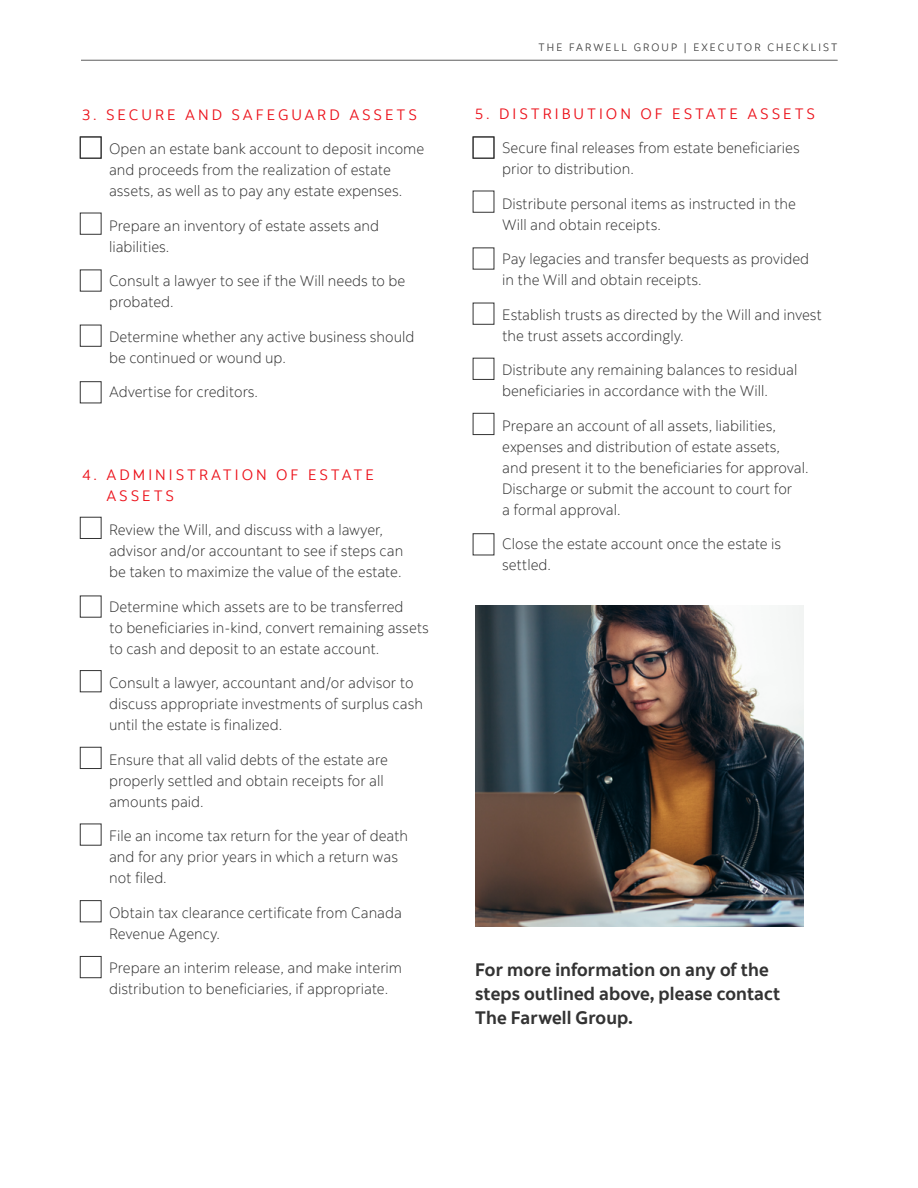
<style>
.page{position:relative;width:918px;height:1188px;background:#fff}
.page>*{position:absolute;margin:0;border:0;box-sizing:border-box;transform-origin:0 0}
.t1{font:700 18px/24px "Scotia";letter-spacing:.01em;color:#333}
.t2{font:300 15px/21px "Scotia";color:#333}
.t3{font:15px/21px "Scotia";letter-spacing:.2em;color:#ec111a}
.t4{font:300 10.5px "Scotia";letter-spacing:.2em;color:#5c5c5c}
</style>
<div class="page">
<hr style="left:81px;top:60px;width:757px;height:1px;background:#858585">
<img style="left:475px;top:606px;width:329px;height:321px">
<div style="left:80px;top:137px;width:22px;height:22px;border:1px solid #333"></div>
<div style="left:473px;top:137px;width:21px;height:22px;border:1px solid #333"></div>
<div style="left:80px;top:213px;width:22px;height:22px;border:1px solid #333"></div>
<div style="left:473px;top:191px;width:21px;height:22px;border:1px solid #333"></div>
<div style="left:80px;top:325px;width:22px;height:22px;border:1px solid #333"></div>
<div style="left:473px;top:303px;width:21px;height:22px;border:1px solid #333"></div>
<div style="left:80px;top:381px;width:22px;height:22px;border:1px solid #333"></div>
<div style="left:473px;top:413px;width:21px;height:22px;border:1px solid #333"></div>
<div style="left:473px;top:533px;width:21px;height:22px;border:1px solid #333"></div>
<div style="left:80px;top:517px;width:22px;height:22px;border:1px solid #333"></div>
<div style="left:80px;top:670px;width:22px;height:22px;border:1px solid #333"></div>
<div style="left:80px;top:747px;width:22px;height:22px;border:1px solid #333"></div>
<div style="left:80px;top:824px;width:22px;height:22px;border:1px solid #333"></div>
<div style="left:80px;top:900px;width:22px;height:22px;border:1px solid #333"></div>
<div style="left:80px;top:956px;width:22px;height:22px;border:1px solid #333"></div>
<p class="t3" style="left:82px;top:104px;width:336px">3. SECURE AND SAFEGUARD ASSETS</p>
<p class="t2" style="left:109px;top:139px;width:317px">Open an estate bank account to deposit income and proceeds from the realization of estate assets, as well as to pay any estate expenses.</p>
<p class="t2" style="left:109px;top:215px;width:272px">Prepare an inventory of estate assets and liabilities.</p>
<p class="t2" style="left:109px;top:271px;width:298px">Consult a lawyer to see if the Will needs to be probated.</p>
<p class="t2" style="left:109px;top:326px;width:307px">Determine whether any active business should be continued or wound up.</p>
<p class="t2" style="left:109px;top:382px;width:150px">Advertise for creditors.</p>
<p class="t3" style="left:107px;top:464px;width:269px;text-indent:-24px">4. ADMINISTRATION OF ESTATE<br>ASSETS</p>
<p class="t2" style="left:109px;top:520px;width:296px">Review the Will, and discuss with a lawyer, advisor and/or accountant to see if steps can be taken to maximize the value of the estate.</p>
<p class="t2" style="left:109px;top:596px;width:321px">Determine which assets are to be transferred<br>to beneficiaries in-kind, convert remaining assets to cash and deposit to an estate account.</p>
<p class="t2" style="left:109px;top:673px;width:315px">Consult a lawyer, accountant and/or advisor to discuss appropriate investments of surplus cash until the estate is finalized.</p>
<p class="t2" style="left:109px;top:749px;width:280px">Ensure that all valid debts of the estate are properly settled and obtain receipts for all amounts paid.</p>
<p class="t2" style="left:109px;top:826px;width:301px">File an income tax return for the year of death and for any prior years in which a return was not filed.</p>
<p class="t2" style="left:109px;top:902px;width:294px">Obtain tax clearance certificate from Canada<br>Revenue Agency.</p>
<p class="t2" style="left:109px;top:958px;width:295px">Prepare an interim release, and make interim distribution to beneficiaries, if appropriate.</p>
<p class="t4" style="left:539px;top:41px;width:300px">THE FARWELL GROUP | EXECUTOR CHECKLIST</p>
<p class="t3" style="left:475px;top:103px;width:341px">5. DISTRIBUTION OF ESTATE ASSETS</p>
<p class="t2" style="left:502px;top:138px;width:299px">Secure final releases from estate beneficiaries prior to distribution.</p>
<p class="t2" style="left:502px;top:193px;width:295px">Distribute personal items as instructed in the<br>Will and obtain receipts.</p>
<p class="t2" style="left:502px;top:249px;width:309px">Pay legacies and transfer bequests as provided in the Will and obtain receipts.</p>
<p class="t2" style="left:502px;top:304px;width:321px">Establish trusts as directed by the Will and invest the trust assets accordingly.</p>
<p class="t2" style="left:502px;top:360px;width:297px">Distribute any remaining balances to residual beneficiaries in accordance with the Will.</p>
<p class="t2" style="left:502px;top:415px;width:308px">Prepare an account of all assets, liabilities, expenses and distribution of estate assets, and present it to the beneficiaries for approval.<br>Discharge or submit the account to court for<br>a formal approval.</p>
<p class="t2" style="left:502px;top:534px;width:281px">Close the estate account once the estate is settled.</p>
<p class="t1" style="left:475px;top:958px;width:306px">For more information on any of the steps outlined above, please contact<br>The Farwell Group.</p>
</div>
